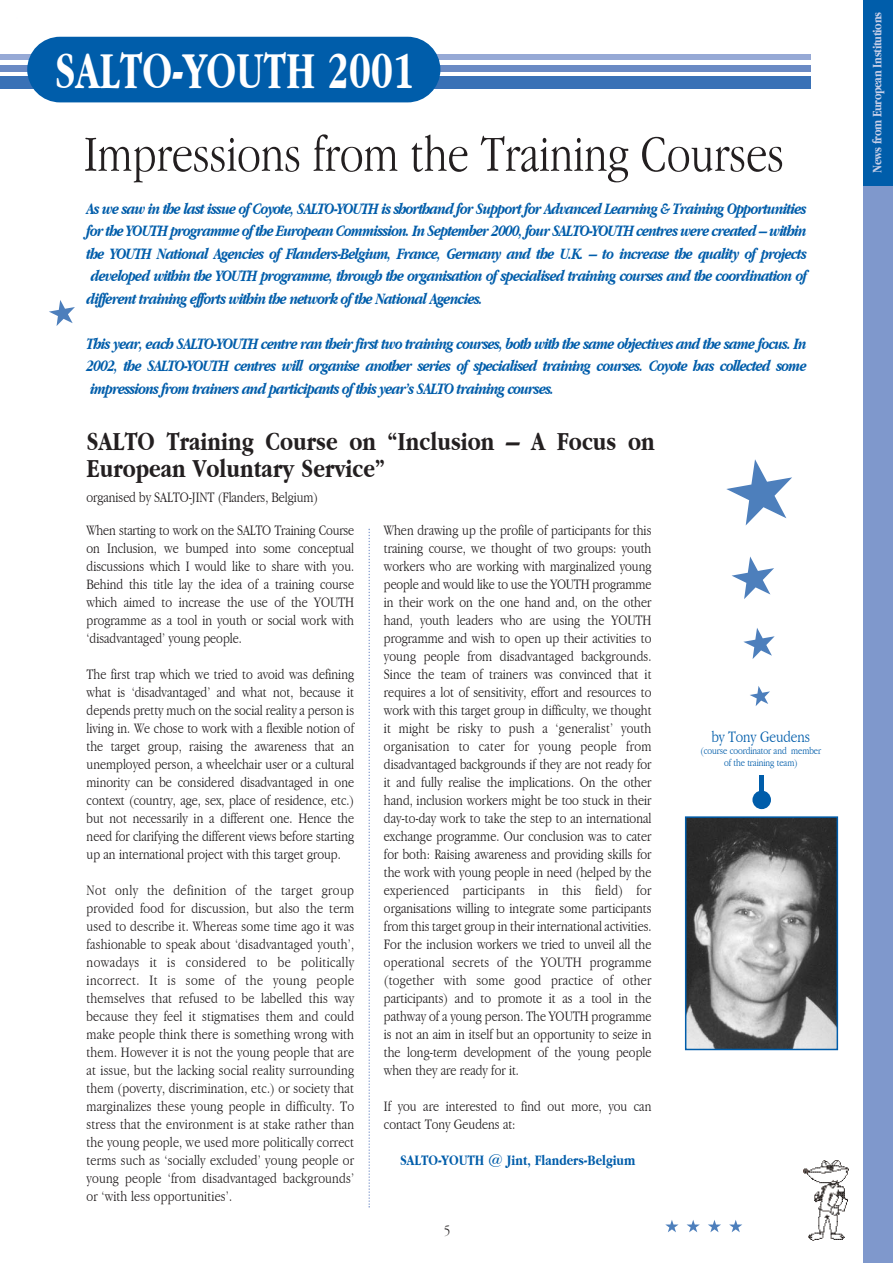
<style>
.page{position:relative;width:893px;height:1263px;background:#fff}
.page>*{position:absolute;margin:0;border:0;box-sizing:border-box;transform-origin:0 0}
.t1{font:700 condensed 53.7px "Garamond";color:#fff;scale:.86 1}
.t2{font:300 condensed 52.5px "Garamond";color:#231f20}
.t3{font:700 condensed 27px/27px "Garamond";color:#231f20}
.t4{font:italic 700 condensed 16.5px/22.5px "Garamond";letter-spacing:-.045em;color:#005daa;text-align:justify}
.t5{font:300 condensed 16.5px "Garamond";letter-spacing:-.005em;color:#005daa}
.t6{font:300 condensed 15px/18px "Garamond";color:#231f20;text-align:justify}
.t7{font:700 condensed 15px "Garamond";color:#005daa}
.t8{font:700 condensed 13.5px "Garamond";letter-spacing:-.03em;color:#c6cfe9}
.t9{font:300 condensed 10.5px/12px "Garamond";letter-spacing:-.005em;color:#005daa;text-align:center}
</style>
<div class="page">
<div style="left:0;top:77px;width:810px;height:12px;background:#3971b6"></div>
<div style="left:0;top:65px;width:810px;height:6px;background:#6a8ac4"></div>
<svg style="left:665px;top:1220px;width:13px;height:12px"></svg>
<svg style="left:686px;top:1220px;width:13px;height:12px"></svg>
<svg style="left:708px;top:1220px;width:13px;height:12px"></svg>
<svg style="left:729px;top:1220px;width:13px;height:12px"></svg>
<svg style="left:49px;top:300px;width:26px;height:26px"></svg>
<svg style="left:368px;top:529px;width:2px;height:679px"></svg>
<img style="left:688px;top:819px;width:147px;height:228px">
<div style="left:685px;top:816px;width:153px;height:234px;border:2px solid #005daa"></div>
<div style="left:863px;top:0;width:29px;height:1263px;background:#7f98cc"></div>
<div style="left:863px;top:0;width:29px;height:185px;background:#005daa"></div>
<div style="left:0;top:54px;width:810px;height:6px;background:#96a9d5"></div>
<img style="left:803px;top:1161px;width:46px;height:80px">
<div style="left:27px;top:37px;width:413px;height:65px;background:#005daa;border-radius:33px"></div>
<div style="left:752px;top:791px;width:19px;height:18px;background:#005daa;border-radius:50%"></div>
<hr style="left:759px;top:776px;width:4px;height:20px;background:#005daa">
<svg style="left:726px;top:459px;width:66px;height:66px"></svg>
<svg style="left:732px;top:556px;width:42px;height:43px"></svg>
<svg style="left:743px;top:628px;width:31px;height:31px"></svg>
<svg style="left:750px;top:686px;width:20px;height:20px"></svg>
<h1 class="t1" style="left:55px;top:41px;width:420px">SALTO-YOUTH 2001</h1>
<h2 class="t2" style="left:84px;top:125px;width:701px">Impressions from the Training Courses</h2>
<p class="t4" style="left:87px;top:197px;width:722px">As we saw in the last issue of Coyote, SALTO-YOUTH is shorthand for Support for Advanced Learning &amp; Training Opportunities for the YOUTH programme of the European Commission. In September 2000, four SALTO-YOUTH centres were created – within the YOUTH National Agencies of Flanders-Belgium, France, Germany and the U.K. – to increase the quality of projects developed within the YOUTH programme, through the organisation of specialised training courses and the coordination of different training efforts within the network of the National Agencies.</p>
<p class="t4" style="left:87px;top:332px;width:721px">This year, each SALTO-YOUTH centre ran their first two training courses, both with the same objectives and the same focus. In 2002, the SALTO-YOUTH centres will organise another series of specialised training courses. Coyote has collected some impressions from trainers and participants of this year’s SALTO training courses.</p>
<h3 class="t3" style="left:87px;top:427px;width:570px">SALTO Training Course on “Inclusion – A Focus on<br>European Voluntary Service”</h3>
<p class="t6" style="left:87px;top:488px;width:233px">organised by SALTO-JINT (Flanders, Belgium)</p>
<p class="t6" style="left:87px;top:521px;width:269px">When starting to work on the SALTO Training Course on Inclusion, we bumped into some conceptual discussions which I would like to share with you.<br>Behind this title lay the idea of a training course which aimed to increase the use of the YOUTH programme as a tool in youth or social work with ‘disadvantaged’ young people.</p>
<p class="t6" style="left:87px;top:665px;width:269px">The first trap which we tried to avoid was defining what is ‘disadvantaged’ and what not, because it depends pretty much on the social reality a person is living in. We chose to work with a flexible notion of the target group, raising the awareness that an unemployed person, a wheelchair user or a cultural minority can be considered disadvantaged in one context (country, age, sex, place of residence, etc.) but not necessarily in a different one. Hence the need for clarifying the different views before starting up an international project with this target group.</p>
<p class="t6" style="left:87px;top:881px;width:269px">Not only the definition of the target group provided food for discussion, but also the term used to describe it. Whereas some time ago it was fashionable to speak about ‘disadvantaged youth’, nowadays it is considered to be politically incorrect. It is some of the young people themselves that refused to be labelled this way because they feel it stigmatises them and could make people think there is something wrong with them. However it is not the young people that are at issue, but the lacking social reality surrounding them (poverty, discrimination, etc.) or society that marginalizes these young people in difficulty. To stress that the environment is at stake rather than the young people, we used more politically correct terms such as ‘socially excluded’ young people or young people ‘from disadvantaged backgrounds’ or ‘with less opportunities’.</p>
<p class="t6" style="left:384px;top:521px;width:269px">When drawing up the profile of participants for this training course, we thought of two groups: youth workers who are working with marginalized young people and would like to use the YOUTH programme in their work on the one hand and, on the other hand, youth leaders who are using the YOUTH programme and wish to open up their activities to young people from disadvantaged backgrounds.<br>Since the team of trainers was convinced that it requires a lot of sensitivity, effort and resources to work with this target group in difficulty, we thought it might be risky to push a ‘generalist’ youth organisation to cater for young people from disadvantaged backgrounds if they are not ready for it and fully realise the implications. On the other hand, inclusion workers might be too stuck in their day-to-day work to take the step to an international exchange programme. Our conclusion was to cater for both: Raising awareness and providing skills for the work with young people in need (helped by the experienced participants in this field) for organisations willing to integrate some participants from this target group in their international activities.<br>For the inclusion workers we tried to unveil all the operational secrets of the YOUTH programme (together with some good practice of other participants) and to promote it as a tool in the pathway of a young person. The YOUTH programme is not an aim in itself but an opportunity to seize in the long-term development of the young people when they are ready for it.</p>
<p class="t6" style="left:384px;top:1097px;width:269px">If you are interested to find out more, you can contact Tony Geudens at:</p>
<p class="t7" style="left:400px;top:1152px;width:237px">SALTO-YOUTH @ Jint, Flanders-Belgium</p>
<p class="t6" style="left:444px;top:1221px;width:8px">5</p>
<p class="t5" style="left:711px;top:728px;width:100px">by Tony Geudens</p>
<p class="t9" style="left:700px;top:745px;width:122px">(course coordinator and member of the training team)</p>
<p class="t8" style="left:869px;top:173px;width:162px;rotate:-90deg">News from European Institutions</p>
</div>
